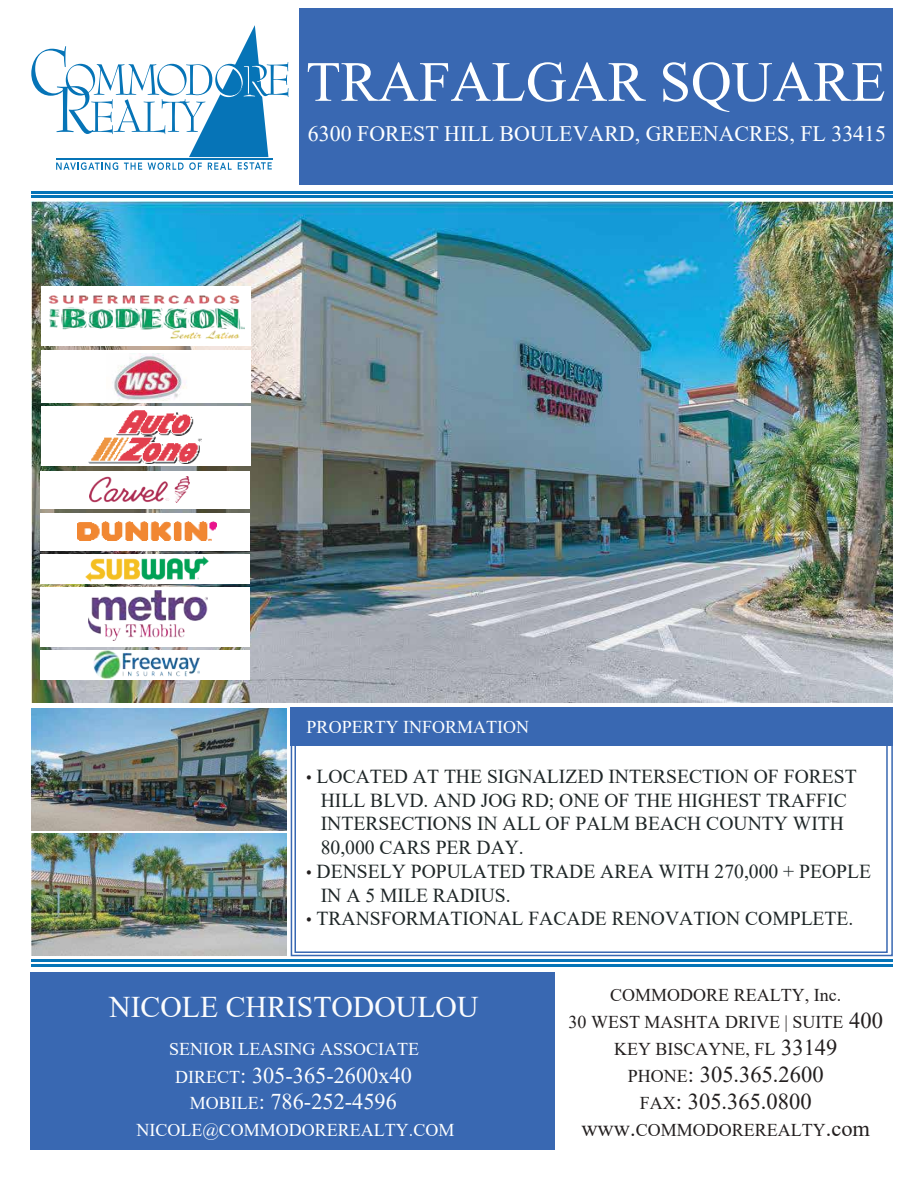
<style>
.page{position:relative;width:918px;height:1188px;background:#fff}
.page>*{position:absolute;margin:0;border:0;box-sizing:border-box;transform-origin:0 0}
.t1{font:56.85px "Times New Roman";color:#feffff}
.t2{font:30px "Times New Roman";color:#fbfcfd}
.t3{font:22.65px/27px "Times New Roman";color:#231f1f;text-align:center}
.t4{font:22.5px "Times New Roman";color:#fbfcfd}
.t5{font:22.05px "Times New Roman";color:#feffff}
.t6{font:19.8px/23.7px "Times New Roman";color:#1e2627}
.t7{font:18px/27px "Times New Roman";color:#231f1f;text-align:center}
.t8{font:18px "Times New Roman";color:#feffff}
.s1{font-size:16.95px;color:#231f1f}
.s2{font-size:18px;color:#feffff}
.s3{font-size:22.65px}
.s4{font-size:18px}
</style>
<div class="page">
<svg style="left:31px;top:25px;width:258px;height:145px"></svg>
<hr style="left:31px;top:191px;width:862px;height:2px;background:#0674b7">
<hr style="left:31px;top:196px;width:862px;height:2px;background:#0674b7">
<div style="left:31px;top:972px;width:524px;height:177px;background:#3968b2"></div>
<div style="left:299px;top:8px;width:594px;height:177px;background:#3968b2"></div>
<div style="left:291px;top:718px;width:602px;height:238px;border:2px solid #3968b2"></div>
<div style="left:294px;top:724px;width:594px;height:229px;border:2px solid #3968b2"></div>
<div style="left:291px;top:707px;width:602px;height:38px;background:#3968b2"></div>
<hr style="left:31px;top:959px;width:862px;height:3px;background:#0674b7">
<hr style="left:31px;top:964px;width:862px;height:2px;background:#0674b7">
<img style="left:31px;top:202px;width:861px;height:501px">
<div style="left:42px;top:287px;width:209px;height:59px;background:#fff"></div>
<img style="left:49px;top:296px;width:195px;height:42px">
<div style="left:41px;top:650px;width:209px;height:29px;background:#fff"></div>
<div style="left:41px;top:471px;width:209px;height:37px;background:#fff"></div>
<div style="left:41px;top:514px;width:209px;height:37px;background:#fff"></div>
<img style="left:77px;top:521px;width:140px;height:20px">
<div style="left:42px;top:407px;width:209px;height:59px;background:#fff"></div>
<img style="left:88px;top:410px;width:114px;height:54px">
<img style="left:94px;top:651px;width:105px;height:27px">
<div style="left:41px;top:554px;width:209px;height:30px;background:#fff"></div>
<div style="left:41px;top:587px;width:209px;height:59px;background:#fff"></div>
<img style="left:85px;top:557px;width:124px;height:24px">
<img style="left:88px;top:591px;width:120px;height:49px">
<img style="left:89px;top:477px;width:101px;height:26px">
<img style="left:31px;top:834px;width:256px;height:122px">
<div style="left:42px;top:350px;width:209px;height:53px;background:#fff"></div>
<img style="left:114px;top:354px;width:73px;height:47px">
<img style="left:31px;top:708px;width:256px;height:122px">
<h1 class="t1" style="left:306px;top:42px;width:581px">TRAFALGAR SQUARE</h1>
<p class="t5" style="left:308px;top:118px;width:580px">6300 FOREST HILL BOULEVARD, GREENACRES, FL 33415</p>
<p class="t8" style="left:307px;top:714px;width:224px">PROPERTY INFORMATION</p>
<p class="t6" style="left:321px;top:764px;width:537px;text-indent:-15px"><span class="s1">•</span> LOCATED AT THE SIGNALIZED INTERSECTION OF FOREST HILL BLVD. AND JOG RD; ONE OF THE HIGHEST TRAFFIC INTERSECTIONS IN ALL OF PALM BEACH COUNTY WITH 80,000 CARS PER DAY.</p>
<p class="t6" style="left:321px;top:859px;width:552px;text-indent:-15px"><span class="s1">•</span> DENSELY POPULATED TRADE AREA WITH 270,000 + PEOPLE<br>IN A 5 MILE RADIUS.</p>
<p class="t6" style="left:306px;top:906px;width:549px"><span class="s1">•</span> TRANSFORMATIONAL FACADE RENOVATION COMPLETE.</p>
<h2 class="t2" style="left:109px;top:986px;width:371px">NICOLE CHRISTODOULOU</h2>
<p class="t8" style="left:169px;top:1036px;width:251px">SENIOR LEASING ASSOCIATE</p>
<p class="t4" style="left:190px;top:1086px;width:209px"><span class="s2">MOBILE</span>: 786-252-4596</p>
<p class="t8" style="left:136px;top:1117px;width:320px">NICOLE@COMMODOREREALTY.COM</p>
<p class="t4" style="left:175px;top:1060px;width:238px"><span class="s2">DIRECT</span>: 305-365-2600x40</p>
<p class="t7" style="left:569px;top:981px;width:316px">COMMODORE REALTY, Inc.<br>30 WEST MASHTA DRIVE | SUITE <span class="s3">400<br></span>KEY BISCAYNE, FL <span class="s3">33149</span></p>
<p class="t3" style="left:628px;top:1060px;width:197px"><span class="s4">PHONE</span>: 305.365.2600<br><span class="s4">FAX</span>: 305.365.0800</p>
<p class="t7" style="left:581px;top:1116px;width:290px"><span class="s3">www.</span>COMMODOREREALTY<span class="s3">.com</span></p>
</div>
